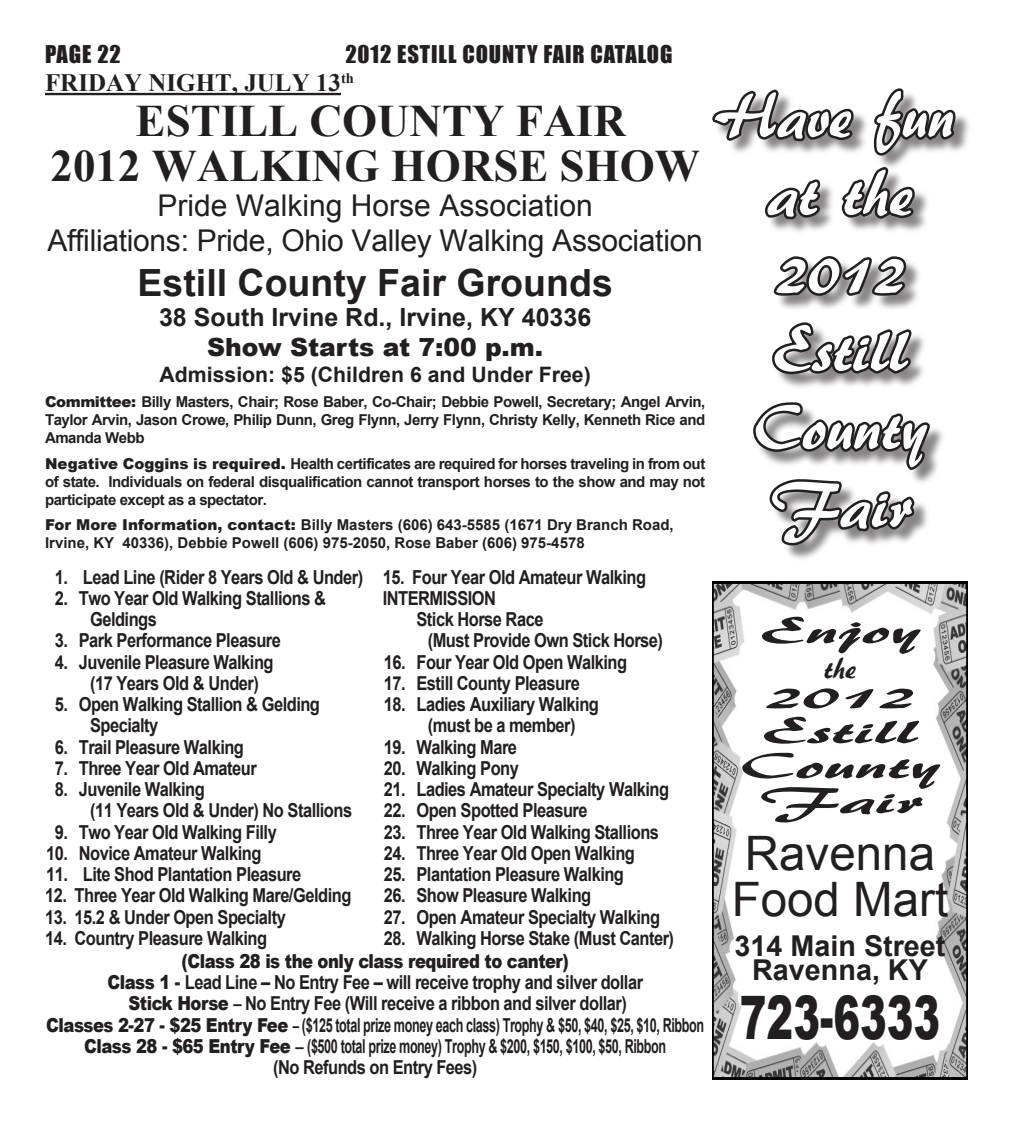
<style>
.page{position:relative;width:1013px;height:1125px;background:#fff}
.page>*{position:absolute;margin:0;border:0;box-sizing:border-box;transform-origin:0 0}
.t1{font:65px "ARBERKLEY";color:#fff}
.t2{font:65px "ARBERKLEY";color:#fff;scale:.96 1}
.t3{font:900 60px "Arial";color:#231f20;scale:.67 1}
.t4{font:47.5px "Arial";color:#231f20}
.t5{font:700 45px "Times New Roman";color:#231f20}
.t6{font:37.5px "ARBERKLEY";color:#231f20;scale:2 1}
.t7{font:700 37.5px "Arial";color:#231f20}
.t8{font:30px "Arial";letter-spacing:-.01em;color:#231f20}
.t9{font:30px "ARBERKLEY";color:#231f20}
.t10{font:700 28.75px "Arial";color:#231f20}
.t11{font:700 25px "Arial";color:#231f20}
.t12{font:700 25px "Times New Roman";color:#231f20}
.t13{font:900 25px "Arial";color:#231f20}
.t14{font:22.5px "Impact";letter-spacing:.04em;color:#231f20}
.t15{font:700 21.25px "Arial";color:#231f20}
.t16{font:700 19.25px/21.2px "Arial";letter-spacing:-.03em;color:#231f20;scale:.85 1}
.t17{font:700 19.25px "Arial";letter-spacing:-.03em;color:#231f20;scale:.65 1}
.t18{font:900 19.25px "Arial";letter-spacing:-.03em;color:#231f20;scale:.85 1}
.t19{font:700 15px/18px "Arial";letter-spacing:-.03em;color:#231f20;text-align:justify}
.t20{font:700 15px/18px "Arial";color:#231f20}
.s1{font-weight:900}
</style>
<div class="page">
<hr style="left:45px;top:93px;width:296px;height:2px;background:#231f20">
<img style="left:712px;top:581px;width:255px;height:499px">
<div style="left:713px;top:89px;width:259px;height:473px;background:#231f20;opacity:.55"></div>
<svg style="left:712px;top:88px;width:246px;height:136px"></svg>
<svg style="left:771px;top:252px;width:137px;height:53px"></svg>
<svg style="left:769px;top:319px;width:145px;height:59px"></svg>
<svg style="left:750px;top:398px;width:182px;height:151px"></svg>
<p class="t14" style="left:45px;top:37px;width:77px">PAGE 22</p>
<p class="t14" style="left:345px;top:37px;width:328px">2012 ESTILL COUNTY FAIR CATALOG</p>
<p class="t12" style="left:45px;top:66px;width:310px">FRIDAY NIGHT, JULY 13<sup>th</sup></p>
<p class="t5" style="left:136px;top:90px;width:492px">ESTILL COUNTY FAIR</p>
<p class="t5" style="left:51px;top:135px;width:650px">2012 WALKING HORSE SHOW</p>
<p class="t8" style="left:157px;top:186px;width:437px">Pride Walking Horse Association</p>
<p class="t8" style="left:48px;top:221px;width:656px">Affiliations: Pride, Ohio Valley Walking Association</p>
<p class="t7" style="left:137px;top:258px;width:477px">Estill County Fair Grounds</p>
<p class="t11" style="left:159px;top:301px;width:434px">38 South Irvine Rd., Irvine, KY 40336</p>
<p class="t13" style="left:207px;top:329px;width:338px">Show Starts at 7:00 p.m.</p>
<p class="t15" style="left:160px;top:360px;width:432px">Admission: $5 (Children 6 and Under Free)</p>
<p class="t19" style="left:45px;top:394px;width:662px"><span class="s1">Committee:</span> Billy Masters, Chair; Rose Baber, Co-Chair; Debbie Powell, Secretary; Angel Arvin, Taylor Arvin, Jason Crowe, Philip Dunn, Greg Flynn, Jerry Flynn, Christy Kelly, Kenneth Rice and Amanda Webb</p>
<p class="t19" style="left:45px;top:455px;width:662px"><span class="s1">Negative Coggins is required.</span> Health certificates are required for horses traveling in from out of state. Individuals on federal disqualification cannot transport horses to the show and may not participate except as a spectator.</p>
<p class="t20" style="left:45px;top:517px;width:630px"><span class="s1">For More Information, contact:</span> Billy Masters (606) 643-5585 (1671 Dry Branch Road,<br>Irvine, KY 40336), Debbie Powell (606) 975-2050, Rose Baber (606) 975-4578</p>
<p class="t16" style="left:55px;top:567px;width:364px">1. Lead Line (Rider 8 Years Old &amp; Under)</p>
<p class="t16" style="left:90px;top:588px;width:279px;text-indent:-35px">2. Two Year Old Walking Stallions &amp;<br>Geldings</p>
<p class="t16" style="left:55px;top:631px;width:267px">3. Park Performance Pleasure</p>
<p class="t16" style="left:55px;top:652px;width:259px">4. Juvenile Pleasure Walking</p>
<p class="t16" style="left:90px;top:673px;width:200px">(17 Years Old &amp; Under)</p>
<p class="t16" style="left:55px;top:694px;width:313px">5. Open Walking Stallion &amp; Gelding</p>
<p class="t16" style="left:90px;top:716px;width:82px">Specialty</p>
<p class="t16" style="left:55px;top:737px;width:224px">6. Trail Pleasure Walking</p>
<p class="t16" style="left:55px;top:758px;width:239px">7. Three Year Old Amateur</p>
<p class="t16" style="left:55px;top:779px;width:178px">8. Juvenile Walking</p>
<p class="t16" style="left:90px;top:801px;width:310px">(11 Years Old &amp; Under) No Stallions</p>
<p class="t16" style="left:55px;top:822px;width:263px">9. Two Year Old Walking Filly</p>
<p class="t16" style="left:46px;top:843px;width:255px">10. Novice Amateur Walking</p>
<p class="t16" style="left:46px;top:864px;width:302px">11. Lite Shod Plantation Pleasure</p>
<p class="t16" style="left:45px;top:886px;width:362px">12. Three Year Old Walking Mare/Gelding</p>
<p class="t16" style="left:45px;top:907px;width:285px">13. 15.2 &amp; Under Open Specialty</p>
<p class="t16" style="left:45px;top:928px;width:263px">14. Country Pleasure Walking</p>
<p class="t16" style="left:382px;top:567px;width:311px">15. Four Year Old Amateur Walking</p>
<p class="t16" style="left:382px;top:588px;width:135px">INTERMISSION</p>
<p class="t16" style="left:416px;top:609px;width:151px">Stick Horse Race</p>
<p class="t16" style="left:428px;top:631px;width:278px">(Must Provide Own Stick Horse)</p>
<p class="t16" style="left:384px;top:652px;width:288px">16. Four Year Old Open Walking</p>
<p class="t16" style="left:384px;top:673px;width:232px">17. Estill County Pleasure</p>
<p class="t16" style="left:384px;top:694px;width:255px">18. Ladies Auxiliary Walking</p>
<p class="t16" style="left:428px;top:716px;width:176px">(must be a member)</p>
<p class="t16" style="left:384px;top:737px;width:158px">19. Walking Mare</p>
<p class="t16" style="left:384px;top:758px;width:160px">20. Walking Pony</p>
<p class="t16" style="left:384px;top:779px;width:337px">21. Ladies Amateur Specialty Walking</p>
<p class="t16" style="left:384px;top:801px;width:241px">22. Open Spotted Pleasure</p>
<p class="t16" style="left:384px;top:822px;width:325px">23. Three Year Old Walking Stallions</p>
<p class="t16" style="left:384px;top:843px;width:297px">24. Three Year Old Open Walking</p>
<p class="t16" style="left:384px;top:864px;width:284px">25. Plantation Pleasure Walking</p>
<p class="t16" style="left:384px;top:886px;width:246px">26. Show Pleasure Walking</p>
<p class="t16" style="left:384px;top:907px;width:326px">27. Open Amateur Specialty Walking</p>
<p class="t16" style="left:384px;top:928px;width:343px">28. Walking Horse Stake (Must Canter)</p>
<p class="t18" style="left:181px;top:947px;width:457px">(Class 28 is the only class required to canter)</p>
<p class="t16" style="left:107px;top:972px;width:631px;text-align:center"><span class="s1">Class 1 -</span> Lead Line – No Entry Fee – will receive trophy and silver dollar<br><span class="s1">Stick Horse –</span> No Entry Fee (Will receive a ribbon and silver dollar)</p>
<p class="t17" style="left:46px;top:1012px;width:1013px"><span class="s1">Classes 2-27 - $25 Entry Fee –</span> ($125 total prize money each class) Trophy &amp; $50, $40, $25, $10, Ribbon</p>
<p class="t17" style="left:84px;top:1033px;width:897px"><span class="s1">Class 28 - $65 Entry Fee –</span> ($500 total prize money) Trophy &amp; $200, $150, $100, $50, Ribbon</p>
<p class="t16" style="left:273px;top:1057px;width:242px">(No Refunds on Entry Fees)</p>
<p class="t2" style="left:712px;top:76px;width:253px">Have fun</p>
<p class="t1" style="left:767px;top:154px;width:147px">at the</p>
<p class="t1" style="left:775px;top:232px;width:132px">2012</p>
<p class="t1" style="left:773px;top:310px;width:136px">Estill</p>
<p class="t1" style="left:754px;top:388px;width:173px">County</p>
<p class="t1" style="left:770px;top:466px;width:141px">Fair</p>
<p class="t6" style="left:760px;top:608px;width:81px">Enjoy</p>
<p class="t9" style="left:823px;top:650px;width:34px">the</p>
<p class="t6" style="left:764px;top:673px;width:77px">2012</p>
<p class="t6" style="left:762px;top:708px;width:79px">Estill</p>
<p class="t6" style="left:740px;top:743px;width:101px">County</p>
<p class="t6" style="left:759px;top:778px;width:82px">Fair</p>
<p class="t4" style="left:745px;top:822px;width:192px">Ravenna</p>
<p class="t4" style="left:731px;top:868px;width:218px">Food Mart</p>
<p class="t10" style="left:734px;top:927px;width:212px">314 Main Street</p>
<p class="t10" style="left:752px;top:951px;width:177px">Ravenna, KY</p>
<p class="t3" style="left:740px;top:974px;width:300px">723-6333</p>
</div>
